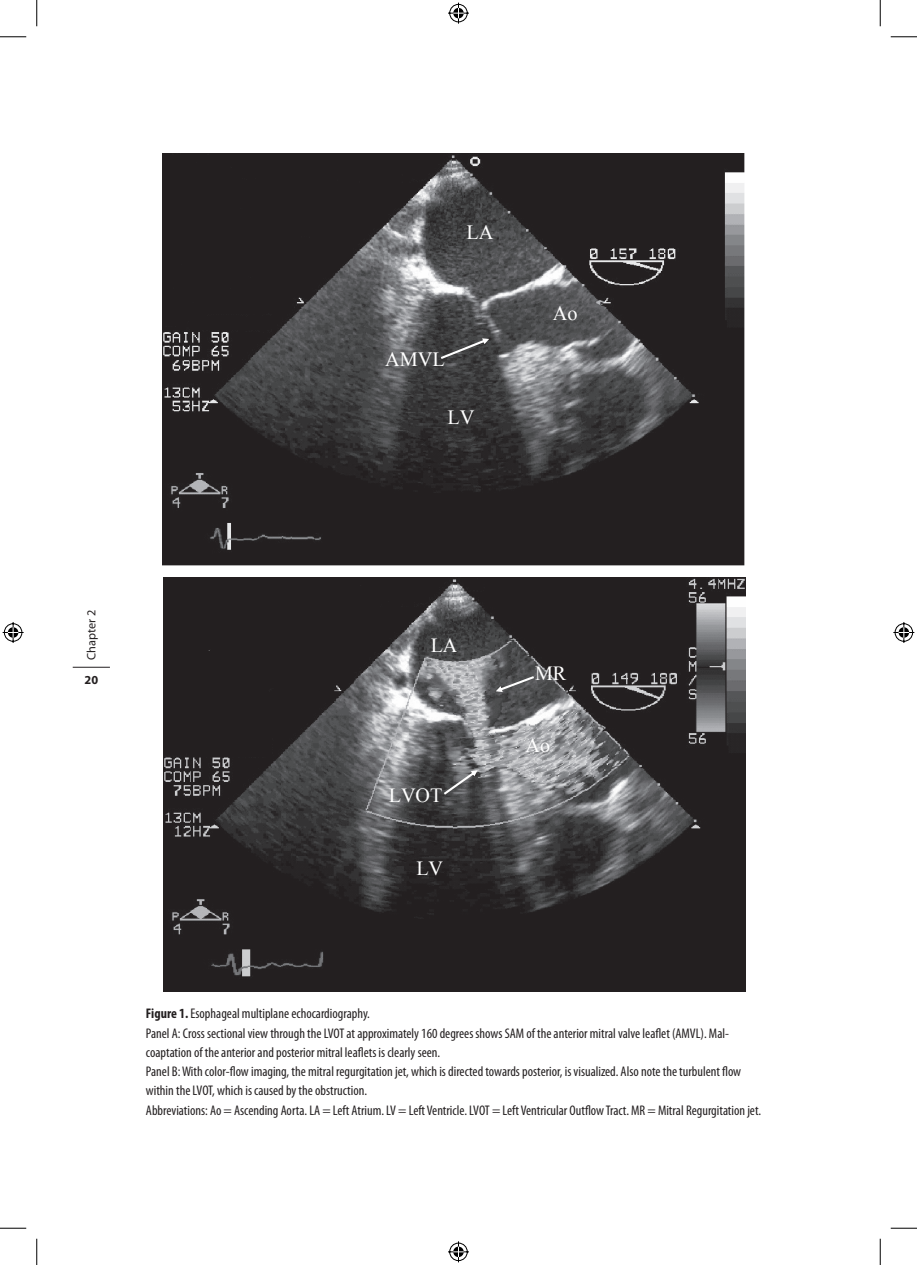
<style>
.page{position:relative;width:917px;height:1265px;background:#fff}
.page>*{position:absolute;margin:0;border:0;box-sizing:border-box;transform-origin:0 0}
.t1{font:20.3px "Times New Roman";color:#fff}
.t2{font:20.12px "Times New Roman";color:#fff}
.t3{font:condensed 14px/19.2px "Myriad Pro";color:#231f20}
.t4{font:12.25px "Myriad Pro";color:#231f20}
.t5{font:700 12.25px "Myriad Pro";color:#231f20}
.s1{font-weight:700}
</style>
<div class="page">
<hr style="left:73px;top:666px;width:37px;height:1px;background:#231f20">
<img style="left:162px;top:153px;width:583px;height:412px">
<svg style="left:441px;top:338px;width:48px;height:21px"></svg>
<img style="left:163px;top:577px;width:582px;height:414px">
<svg style="left:496px;top:676px;width:38px;height:16px"></svg>
<svg style="left:444px;top:770px;width:34px;height:24px"></svg>
<svg style="left:0;top:36px;width:26px;height:1px"></svg>
<svg style="left:891px;top:36px;width:26px;height:1px"></svg>
<svg style="left:0;top:1227px;width:26px;height:1px"></svg>
<svg style="left:891px;top:1227px;width:26px;height:1px"></svg>
<svg style="left:36px;top:0;width:1px;height:26px"></svg>
<svg style="left:36px;top:1238px;width:1px;height:26px"></svg>
<svg style="left:880px;top:0;width:1px;height:26px"></svg>
<svg style="left:880px;top:1238px;width:1px;height:26px"></svg>
<svg style="left:448px;top:2px;width:21px;height:22px"></svg>
<svg style="left:448px;top:1241px;width:21px;height:22px"></svg>
<svg style="left:2px;top:622px;width:22px;height:21px"></svg>
<svg style="left:893px;top:622px;width:22px;height:21px"></svg>
<h1 class="t1" style="left:466px;top:221px;width:29px">LA</h1>
<h1 class="t1" style="left:385px;top:348px;width:61px">AMVL</h1>
<h1 class="t1" style="left:447px;top:405px;width:29px">LV</h1>
<h1 class="t1" style="left:553px;top:302px;width:26px">Ao</h1>
<p class="t4" style="left:87px;top:659px;width:51px;rotate:-90deg">Chapter 2</p>
<p class="t5" style="left:85px;top:675px;width:15px">20</p>
<h2 class="t2" style="left:431px;top:634px;width:28px">LA</h2>
<h2 class="t2" style="left:389px;top:783px;width:55px">LVOT</h2>
<h2 class="t2" style="left:416px;top:857px;width:28px">LV</h2>
<h2 class="t2" style="left:535px;top:662px;width:33px">MR</h2>
<h2 class="t2" style="left:526px;top:733px;width:26px">Ao</h2>
<p class="t3" style="left:146px;top:1005px;width:617px"><span class="s1">Figure 1.</span> Esophageal multiplane echocardiography.<br>Panel A: Cross sectional view through the LVOT at approximately 160 degrees shows SAM of the anterior mitral valve leaflet (AMVL). Mal&shy;coaptation of the anterior and posterior mitral leaflets is clearly seen.<br>Panel B: With color-flow imaging, the mitral regurgitation jet, which is directed towards posterior, is visualized. Also note the turbulent flow within the LVOT, which is caused by the obstruction.<br>Abbreviations: Ao = Ascending Aorta. LA = Left Atrium. LV = Left Ventricle. LVOT = Left Ventricular Outflow Tract. MR = Mitral Regurgitation jet.</p>
</div>
